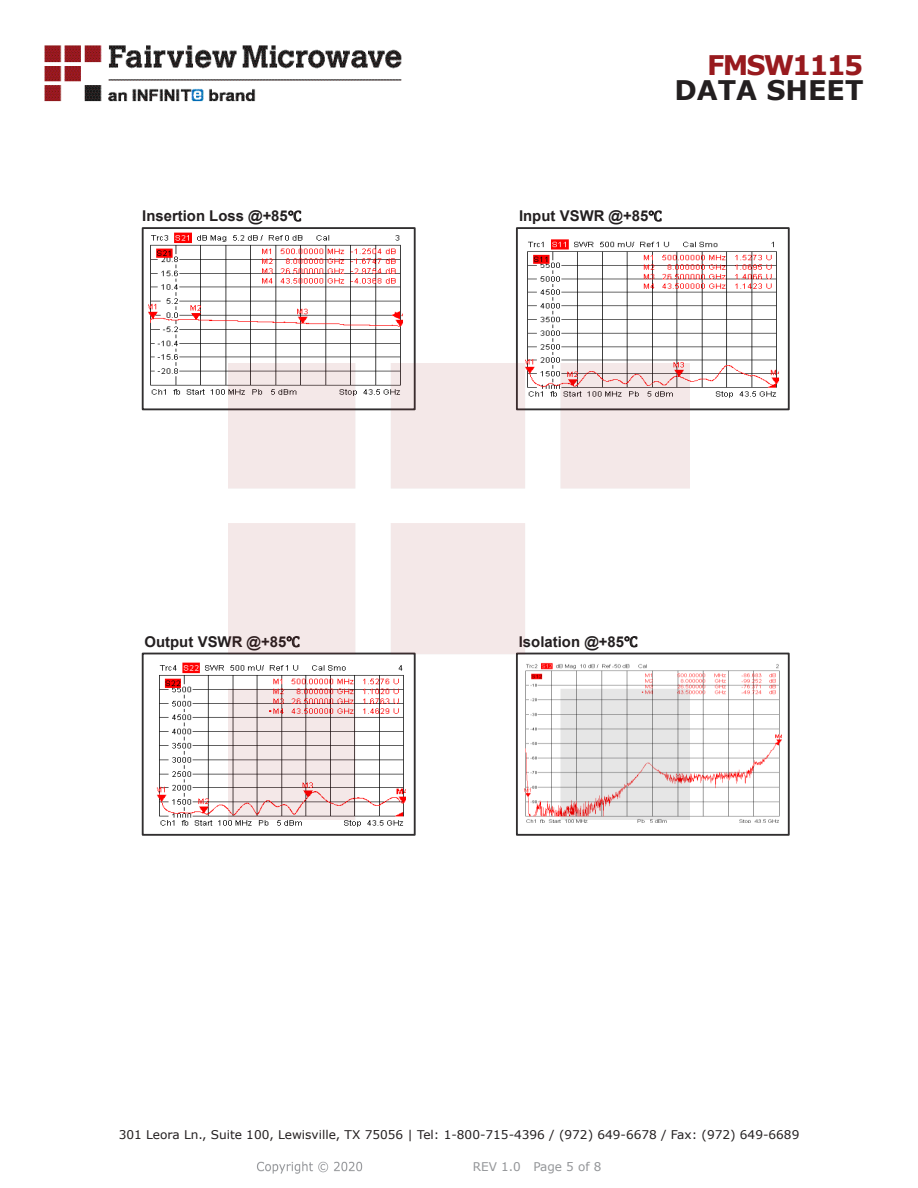
<style>
.page{position:relative;width:918px;height:1188px;background:#fff}
.page>*{position:absolute;margin:0;border:0;box-sizing:border-box;transform-origin:0 0}
.t1{font:700 27px "Verdana";color:#231f20}
.FM{font:700 27px "Verdana";letter-spacing:-.07em;color:#981a1e}
.t2{font:700 14.85px "Arial";color:#231f20}
.t3{font:12px "Verdana";color:#231f20}
.REV_Info{font:12px "Verdana";color:#939598}
.s1{font-family:"Cambria Math";font-weight:400}
</style>
<div class="page">
<div style="left:142px;top:227px;width:274px;height:183px;border:2px solid #312f30"></div>
<div style="left:516px;top:227px;width:274px;height:183px;border:2px solid #312f30"></div>
<img style="left:526px;top:239px;width:253px;height:159px">
<img style="left:148px;top:233px;width:257px;height:162px">
<div style="left:516px;top:653px;width:274px;height:183px;border:2px solid #312f30"></div>
<div style="left:142px;top:653px;width:274px;height:183px;border:2px solid #312f30"></div>
<img style="left:156px;top:663px;width:248px;height:164px">
<img style="left:526px;top:664px;width:256px;height:159px">
<img style="left:257px;top:1161px;width:106px;height:13px">
<img style="left:228px;top:364px;width:462px;height:456px">
<img style="left:44px;top:45px;width:358px;height:57px">
<p class="FM" style="left:707px;top:46px;width:158px">FMSW1115</p>
<p class="t1" style="left:674px;top:71px;width:191px">DATA SHEET</p>
<p class="t2" style="left:142px;top:205px;width:161px">Insertion Loss @+85<span class="s1">℃</span></p>
<p class="t2" style="left:519px;top:205px;width:144px">Input VSWR @+85<span class="s1">℃</span></p>
<p class="t2" style="left:145px;top:631px;width:157px">Output VSWR @+85<span class="s1">℃</span></p>
<p class="t2" style="left:519px;top:631px;width:120px">Isolation @+85<span class="s1">℃</span></p>
<p class="t3" style="left:119px;top:1126px;width:682px">301 Leora Ln., Suite 100, Lewisville, TX 75056 | Tel: 1-800-715-4396 / (972) 649-6678 / Fax: (972) 649-6689</p>
<p class="REV_Info" style="left:473px;top:1158px;width:130px">REV 1.0 Page 5 of 8</p>
</div>
